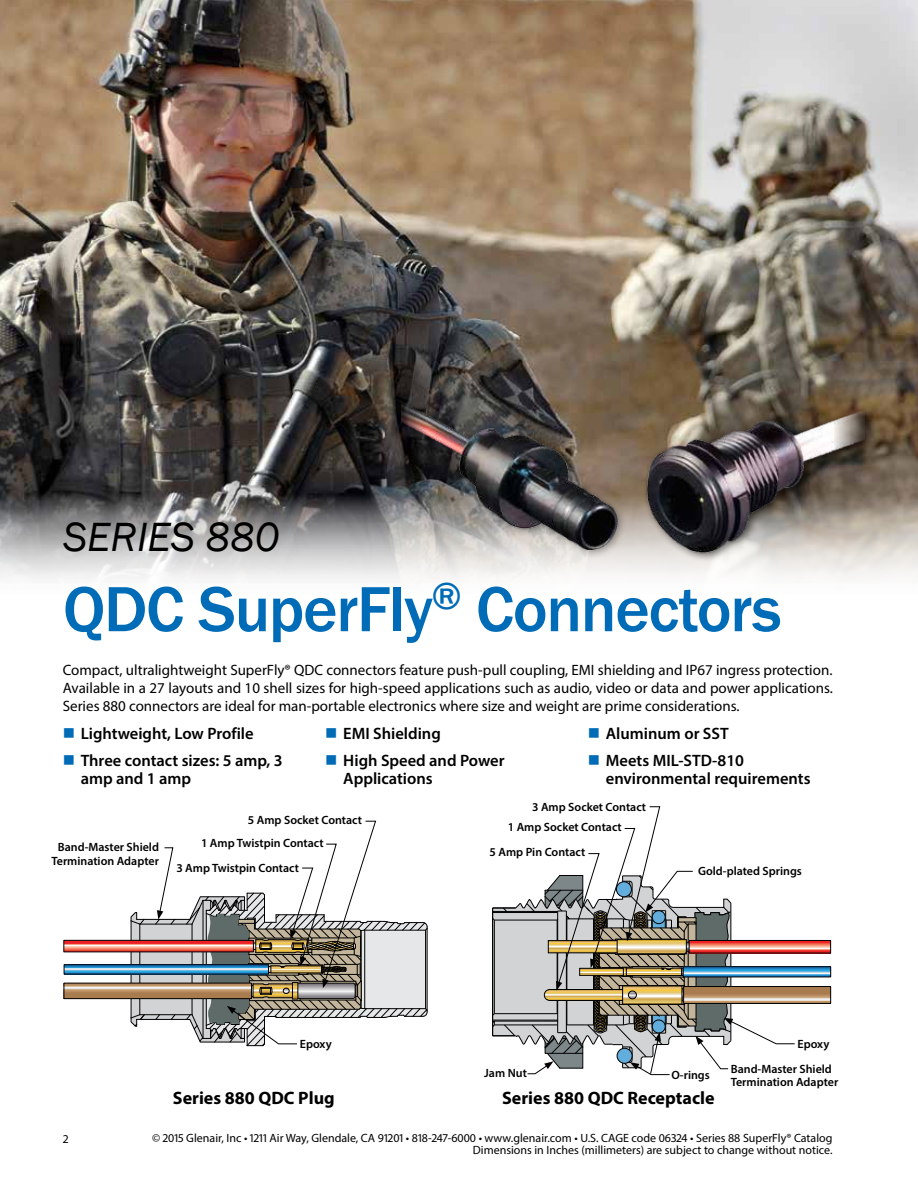
<style>
.page{position:relative;width:918px;height:1188px;background:#fff}
.page>*{position:absolute;margin:0;border:0;box-sizing:border-box;transform-origin:0 0}
.t1{font:500 66px "Franklin Gothic";letter-spacing:-.02em;color:#006bb6}
.t2{font:italic 42px "Franklin Gothic";color:#000}
.t3{font:700 18px "Myriad Pro";color:#000}
.t4{font:600 16.5px/27px "Myriad Pro";color:#000}
.t5{font:15px/18px "Myriad Pro";color:#000;text-align:justify}
.t6{font:600 12px/13.5px "Myriad Pro";color:#000;text-align:center}
.t7{font:12px/12px "Myriad Pro";color:#000;text-align:right}
</style>
<div class="page">
<img style="left:0;top:0;width:918px;height:579px">
<svg style="left:63px;top:821px;width:365px;height:226px"></svg>
<svg style="left:492px;top:806px;width:339px;height:269px"></svg>
<div style="left:643px;top:405px;width:233px;height:157px;background:#000;opacity:.35"></div>
<img style="left:641px;top:338px;width:224px;height:224px">
<img style="left:401px;top:338px;width:240px;height:224px">
<h2 class="t2" style="left:63px;top:511px;width:218px">SERIES 880</h2>
<h1 class="t1" style="left:63px;top:568px;width:720px">QDC SuperFly<sup>®</sup> Connectors</h1>
<p class="t5" style="left:63px;top:661px;width:772px">Compact, ultralightweight SuperFly® QDC connectors feature push-pull coupling, EMI shielding and IP67 ingress protection.<br>Available in a 27 layouts and 10 shell sizes for high-speed applications such as audio, video or data and power applications.<br>Series 880 connectors are ideal for man-portable electronics where size and weight are prime considerations.</p>
<p class="t4" style="left:81px;top:720px;width:204px">Lightweight, Low Profile<br>Three contact sizes: 5 amp, 3</p>
<p class="t4" style="left:81px;top:765px;width:112px">amp and 1 amp</p>
<p class="t4" style="left:343px;top:720px;width:163px">EMI Shielding<br>High Speed and Power</p>
<p class="t4" style="left:343px;top:765px;width:91px">Applications</p>
<p class="t4" style="left:606px;top:720px;width:140px">Aluminum or SST<br>Meets MIL-STD-810</p>
<p class="t4" style="left:606px;top:765px;width:206px">environmental requirements</p>
<p class="t6" style="left:51px;top:840px;width:109px">Band-Master Shield<br>Termination Adapter</p>
<p class="t6" style="left:248px;top:813px;width:116px">5 Amp Socket Contact</p>
<p class="t6" style="left:201px;top:836px;width:124px">1 Amp Twistpin Contact</p>
<p class="t6" style="left:176px;top:861px;width:124px">3 Amp Twistpin Contact</p>
<p class="t6" style="left:532px;top:800px;width:116px">3 Amp Socket Contact</p>
<p class="t6" style="left:508px;top:820px;width:116px">1 Amp Socket Contact</p>
<p class="t6" style="left:490px;top:845px;width:97px">5 Amp Pin Contact</p>
<p class="t6" style="left:698px;top:864px;width:105px">Gold-plated Springs</p>
<p class="t6" style="left:300px;top:1037px;width:33px">Epoxy</p>
<p class="t6" style="left:797px;top:1037px;width:33px">Epoxy</p>
<p class="t6" style="left:484px;top:1066px;width:44px">Jam Nut</p>
<p class="t6" style="left:731px;top:1062px;width:109px;text-align:left">Band-Master Shield<br>Termination Adapter</p>
<p class="t6" style="left:671px;top:1068px;width:40px">O-rings</p>
<p class="t3" style="left:173px;top:1086px;width:163px">Series 880 QDC Plug</p>
<p class="t3" style="left:502px;top:1086px;width:214px">Series 880 QDC Receptacle</p>
<p class="t7" style="left:63px;top:1133px;width:7px">2</p>
<p class="t7" style="left:152px;top:1132px;width:682px">© 2015 Glenair, Inc • 1211 Air Way, Glendale, CA 91201 • 818-247-6000 • www.glenair.com • U.S. CAGE code 06324 • Series 88 SuperFly® Catalog<br>Dimensions in Inches (millimeters) are subject to change without notice.</p>
</div>
